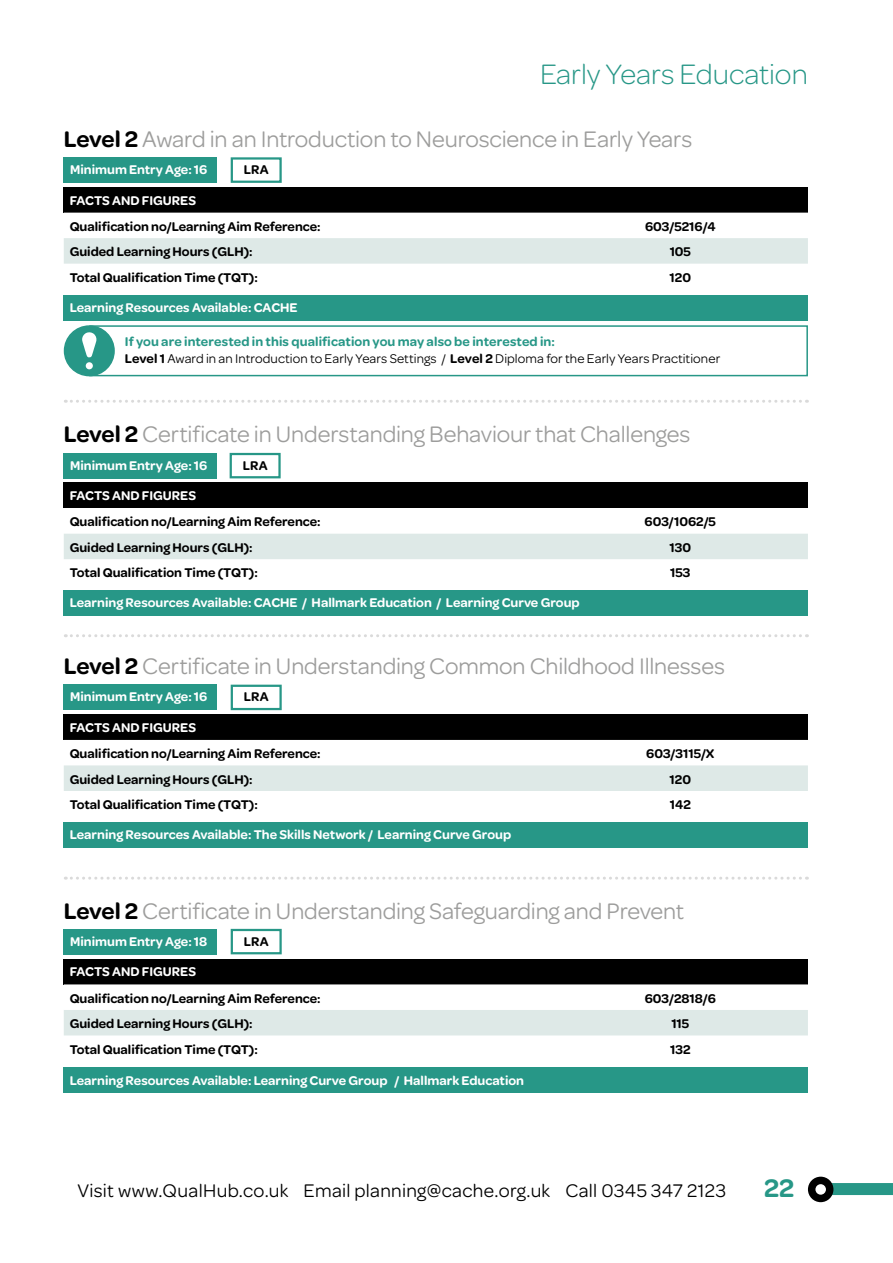
<style>
.page{position:relative;width:893px;height:1263px;background:#fff}
.page>*{position:absolute;margin:0;border:0;box-sizing:border-box;transform-origin:0 0}
.t1{font:300 30px "Omnes Pro";color:#279787}
.t2{font:600 27px "Omnes Pro";color:#279787}
.t3{font:24px "Omnes Pro";letter-spacing:-.005em;color:#9d9d9c}
.t4{font:19.5px "Omnes Pro";letter-spacing:.015em;color:#000}
.t5{font:600 13.5px "Omnes Pro";color:#000}
.t6{font:600 13.5px "Omnes Pro";color:#fff}
.t7{font:13.5px/16.5px "Omnes Pro";letter-spacing:.005em;color:#000}
.s1{font-weight:600;color:#000}
.s2{font-weight:600;color:#279787}
.s3{font-weight:600}
</style>
<div class="page">
<div style="left:812px;top:1183px;width:81px;height:12px;background:#279787"></div>
<svg style="left:808px;top:1177px;width:25px;height:25px"></svg>
<div style="left:64px;top:453px;width:153px;height:25px;background:#279787"></div>
<div style="left:64px;top:483px;width:744px;height:25px;background:#000"></div>
<svg style="left:64px;top:533px;width:743px;height:1px"></svg>
<div style="left:64px;top:534px;width:744px;height:25px;background:#dee9e7"></div>
<div style="left:64px;top:591px;width:744px;height:25px;background:#279787"></div>
<div style="left:230px;top:453px;width:51px;height:25px;border:2px solid #279787"></div>
<svg style="left:65px;top:634px;width:742px;height:3px"></svg>
<svg style="left:65px;top:400px;width:742px;height:3px"></svg>
<div style="left:64px;top:929px;width:153px;height:26px;background:#279787"></div>
<div style="left:64px;top:959px;width:744px;height:25px;background:#000"></div>
<svg style="left:64px;top:984px;width:744px;height:52px"></svg>
<div style="left:64px;top:1010px;width:744px;height:25px;background:#dee9e7"></div>
<div style="left:64px;top:1067px;width:744px;height:25px;background:#279787"></div>
<div style="left:64px;top:685px;width:153px;height:25px;background:#279787"></div>
<div style="left:64px;top:714px;width:744px;height:26px;background:#000"></div>
<div style="left:64px;top:765px;width:744px;height:26px;background:#dee9e7"></div>
<div style="left:64px;top:822px;width:744px;height:26px;background:#279787"></div>
<svg style="left:65px;top:877px;width:742px;height:3px"></svg>
<div style="left:231px;top:685px;width:51px;height:25px;border:2px solid #279787"></div>
<div style="left:231px;top:929px;width:51px;height:25px;border:2px solid #279787"></div>
<div style="left:64px;top:157px;width:153px;height:26px;background:#279787"></div>
<div style="left:64px;top:187px;width:744px;height:26px;background:#000"></div>
<div style="left:64px;top:238px;width:744px;height:26px;background:#dee9e7"></div>
<div style="left:64px;top:295px;width:744px;height:26px;background:#279787"></div>
<div style="left:231px;top:157px;width:51px;height:26px;border:2px solid #279787"></div>
<div style="left:89px;top:325px;width:719px;height:51px;border:2px solid #279787"></div>
<div style="left:65px;top:326px;width:49px;height:50px;background:#279787;border-radius:50%"></div>
<div style="left:64px;top:325px;width:51px;height:51px;border:2px solid #279787;border-radius:50%"></div>
<div style="left:86px;top:362px;width:7px;height:7px;background:#fff;border-radius:50%"></div>
<svg style="left:82px;top:332px;width:15px;height:26px"></svg>
<h1 class="t1" style="left:540px;top:54px;width:269px">Early Years Education</h1>
<h3 class="t3" style="left:64px;top:123px;width:630px"><span class="s1">Level 2</span> Award in an Introduction to Neuroscience in Early Years</h3>
<p class="t6" style="left:70px;top:160px;width:139px">Minimum Entry Age: 16</p>
<p class="t6" style="left:70px;top:190px;width:128px">FACTS AND FIGURES</p>
<p class="t5" style="left:70px;top:217px;width:252px">Qualification no/Learning Aim Reference:</p>
<p class="t5" style="left:645px;top:217px;width:72px">603/5216/4</p>
<p class="t5" style="left:70px;top:242px;width:184px">Guided Learning Hours (GLH):</p>
<p class="t5" style="left:670px;top:242px;width:23px">105</p>
<p class="t5" style="left:70px;top:268px;width:190px">Total Qualification Time (TQT):</p>
<p class="t5" style="left:670px;top:268px;width:23px">120</p>
<p class="t6" style="left:70px;top:298px;width:229px">Learning Resources Available: CACHE</p>
<p class="t5" style="left:244px;top:160px;width:26px">LRA</p>
<p class="t7" style="left:125px;top:333px;width:597px"><span class="s2">If you are interested in this qualification you may also be interested in:<br></span><span class="s3">Level 1</span> Award in an Introduction to Early Years Settings / <span class="s3">Level 2</span> Diploma for the Early Years Practitioner</p>
<h3 class="t3" style="left:64px;top:418px;width:628px"><span class="s1">Level 2</span> Certificate in Understanding Behaviour that Challenges</h3>
<p class="t6" style="left:70px;top:455px;width:139px">Minimum Entry Age: 16</p>
<p class="t6" style="left:70px;top:486px;width:128px">FACTS AND FIGURES</p>
<p class="t5" style="left:70px;top:512px;width:252px">Qualification no/Learning Aim Reference:</p>
<p class="t5" style="left:645px;top:512px;width:73px">603/1062/5</p>
<p class="t5" style="left:70px;top:538px;width:184px">Guided Learning Hours (GLH):</p>
<p class="t5" style="left:670px;top:538px;width:23px">130</p>
<p class="t5" style="left:70px;top:563px;width:190px">Total Qualification Time (TQT):</p>
<p class="t5" style="left:670px;top:563px;width:22px">153</p>
<p class="t6" style="left:70px;top:593px;width:511px">Learning Resources Available: CACHE / Hallmark Education / Learning Curve Group</p>
<p class="t5" style="left:243px;top:455px;width:26px">LRA</p>
<h3 class="t3" style="left:64px;top:650px;width:663px"><span class="s1">Level 2</span> Certificate in Understanding Common Childhood Illnesses</h3>
<p class="t6" style="left:70px;top:687px;width:139px">Minimum Entry Age: 16</p>
<p class="t6" style="left:70px;top:718px;width:128px">FACTS AND FIGURES</p>
<p class="t5" style="left:70px;top:744px;width:252px">Qualification no/Learning Aim Reference:</p>
<p class="t5" style="left:646px;top:744px;width:70px">603/3115/X</p>
<p class="t5" style="left:70px;top:769px;width:184px">Guided Learning Hours (GLH):</p>
<p class="t5" style="left:670px;top:769px;width:23px">120</p>
<p class="t5" style="left:70px;top:795px;width:190px">Total Qualification Time (TQT):</p>
<p class="t5" style="left:670px;top:795px;width:22px">142</p>
<p class="t6" style="left:70px;top:825px;width:443px">Learning Resources Available: The Skills Network / Learning Curve Group</p>
<p class="t5" style="left:244px;top:687px;width:26px">LRA</p>
<h3 class="t3" style="left:64px;top:894px;width:622px"><span class="s1">Level 2</span> Certificate in Understanding Safeguarding and Prevent</h3>
<p class="t6" style="left:70px;top:932px;width:139px">Minimum Entry Age: 18</p>
<p class="t6" style="left:70px;top:962px;width:128px">FACTS AND FIGURES</p>
<p class="t5" style="left:70px;top:988px;width:252px">Qualification no/Learning Aim Reference:</p>
<p class="t5" style="left:645px;top:988px;width:73px">603/2818/6</p>
<p class="t5" style="left:70px;top:1014px;width:184px">Guided Learning Hours (GLH):</p>
<p class="t5" style="left:671px;top:1014px;width:19px">115</p>
<p class="t5" style="left:70px;top:1039px;width:190px">Total Qualification Time (TQT):</p>
<p class="t5" style="left:670px;top:1039px;width:22px">132</p>
<p class="t6" style="left:70px;top:1071px;width:456px">Learning Resources Available: Learning Curve Group / Hallmark Education</p>
<p class="t5" style="left:244px;top:931px;width:26px">LRA</p>
<h3 class="t4" style="left:77px;top:1177px;width:650px">Visit www.QualHub.co.uk Email planning@cache.org.uk Call 0345 347 2123</h3>
<h2 class="t2" style="left:764px;top:1169px;width:31px">22</h2>
</div>
